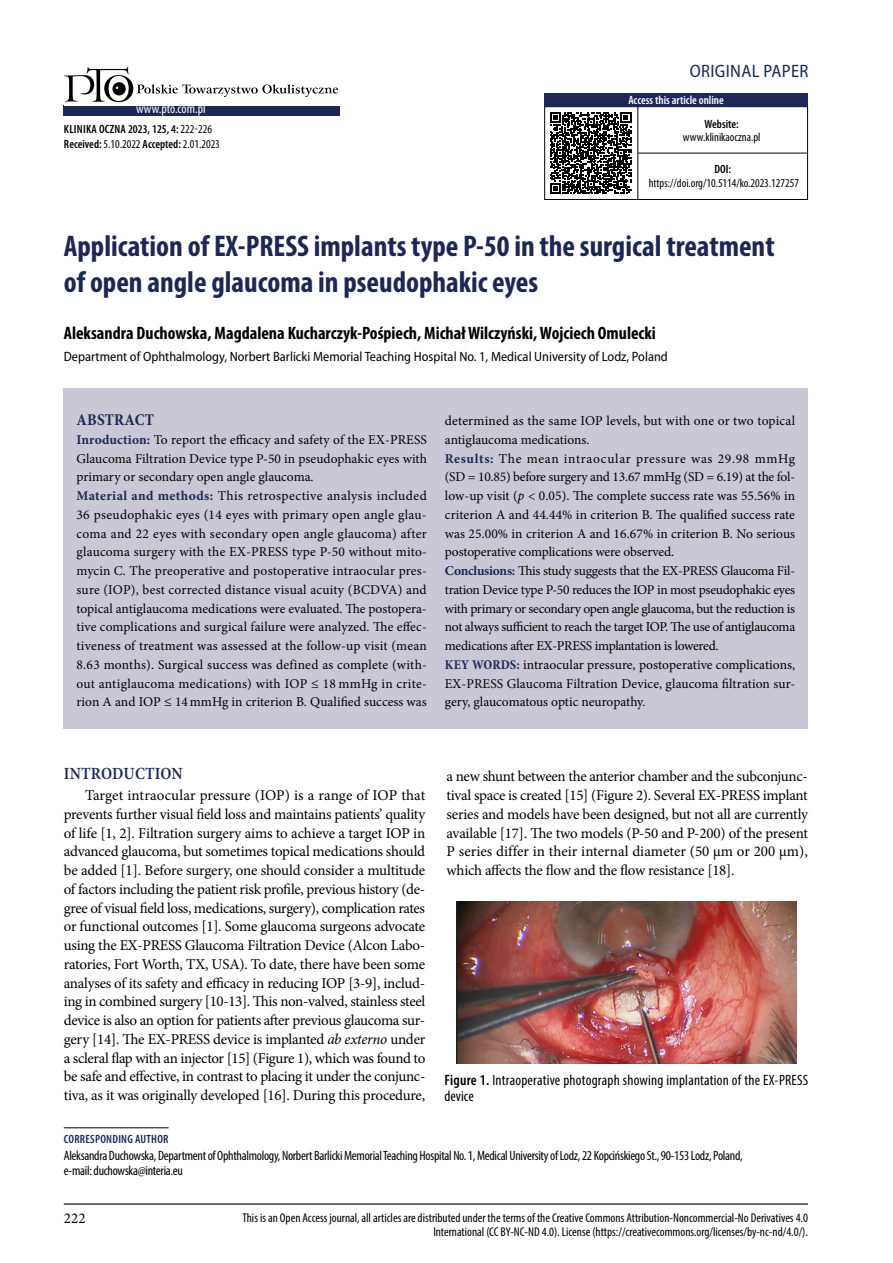
<style>
.page{position:relative;width:893px;height:1263px;background:#fff}
.page>*{position:absolute;margin:0;border:0;box-sizing:border-box;transform-origin:0 0}
.t1{font:700 condensed 30px/36px "Myriad Pro";color:#1d2757}
.t2{font:700 condensed 18px "Myriad Pro";color:#000}
.t3{font:semi-condensed 18px "Myriad Pro";letter-spacing:.02em;color:#1d2757}
.t4{font:600 condensed 17.25px "Minion Pro";letter-spacing:.01em;color:#1d2757}
.t5{font:700 condensed 16.5px "Minion Pro";letter-spacing:.01em;color:#1d2757}
.t6{font:15px/18.8px "Minion Pro";letter-spacing:-.015em;color:#000;text-align:justify}
.t7{font:condensed 15px/16.5px "Myriad Pro";letter-spacing:.015em;color:#000}
.t8{font:13.5px/18.8px "Minion Pro";letter-spacing:.005em;color:#000}
.t9{font:condensed 13.5px/15px "Myriad Pro";letter-spacing:-.02em;color:#000}
.t10{font:semi-condensed 13.5px "Myriad Pro";color:#000}
.t11{font:condensed 13.5px "Myriad Pro";color:#fff}
.t12{font:condensed 12.75px/14.2px "Myriad Pro";color:#000;text-align:right}
.t13{font:600 condensed 12px/14.4px "Myriad Pro";color:#000}
.t14{font:condensed 12px "Myriad Pro";color:#000}
.t15{font:600 condensed 12px "Myriad Pro";color:#fff}
.t16{font:600 condensed 12px "Myriad Pro";letter-spacing:.02em;color:#1d2757}
.s1{font-weight:400}
.s2{font-weight:700;color:#1d2757}
.s3{font-style:italic}
.s4{font-weight:700;font-stretch:condensed;color:#1d2757}
.s5{font-weight:600}
</style>
<div class="page">
<hr style="left:64px;top:1203px;width:744px;height:1px;background:#000">
<div style="left:64px;top:105px;width:276px;height:11px;background:#1d2757"></div>
<div style="left:64px;top:388px;width:744px;height:341px;background:#cac8d4"></div>
<div style="left:544px;top:106px;width:264px;height:94px;border:1px solid #000"></div>
<div style="left:544px;top:94px;width:264px;height:13px;background:#1d2757"></div>
<hr style="left:637px;top:107px;width:1px;height:92px;background:#000">
<hr style="left:638px;top:153px;width:170px;height:1px;background:#000">
<hr style="left:64px;top:1127px;width:105px;height:1px;background:#000">
<img style="left:457px;top:902px;width:340px;height:161px">
<svg style="left:64px;top:66px;width:274px;height:36px"></svg>
<svg style="left:550px;top:112px;width:81px;height:82px"></svg>
<p class="t11" style="left:136px;top:101px;width:71px">www.pto.com.pl</p>
<p class="t13" style="left:64px;top:122px;width:157px">KLINIKA OCZNA 2023, 125, 4:<span class="s1">222-226<br></span>Received: <span class="s1">5.10.2022</span> Accepted: <span class="s1">2.01.2023</span></p>
<h2 class="t3" style="left:690px;top:62px;width:120px">ORIGINAL PAPER</h2>
<p class="t15" style="left:628px;top:93px;width:97px">Access this article online</p>
<p class="t13" style="left:704px;top:116px;width:36px">Website:</p>
<p class="t13" style="left:715px;top:161px;width:18px">DOI:</p>
<p class="t14" style="left:649px;top:176px;width:152px">https://doi.org/10.5114/ko.2023.127257</p>
<p class="t14" style="left:683px;top:130px;width:79px">www.klinikaoczna.pl</p>
<h1 class="t1" style="left:64px;top:228px;width:712px">Application of EX-PRESS implants type P-50 in the surgical treatment of open angle glaucoma in pseudophakic eyes</h1>
<h2 class="t2" style="left:64px;top:322px;width:593px">Aleksandra Duchowska, Magdalena Kucharczyk-Pośpiech, Michał Wilczyński, Wojciech Omulecki</h2>
<p class="t10" style="left:64px;top:349px;width:606px">Department of Ophthalmology, Norbert Barlicki Memorial Teaching Hospital No. 1, Medical University of Lodz, Poland</p>
<p class="t5" style="left:77px;top:408px;width:79px">ABSTRACT</p>
<p class="t8" style="left:77px;top:430px;width:352px"><span class="s2">Inroduction:</span> To report the efficacy and safety of the EX-PRESS Glaucoma Filtration Device type P-50 in pseudophakic eyes with primary or secondary open angle glaucoma.<br><span class="s2">Material and methods:</span> This retrospective analysis included 36 pseudophakic eyes (14 eyes with primary open angle glau&shy;coma and 22 eyes with secondary open angle glaucoma) after glaucoma surgery with the EX-PRESS type P-50 without mito&shy;mycin C. The preoperative and postoperative intraocular pres&shy;sure (IOP), best corrected distance visual acuity (BCDVA) and topical antiglaucoma medications were evaluated. The postopera&shy;tive complications and surgical failure were analyzed. The effec&shy;tiveness of treatment was assessed at the follow-up visit (mean 8.63 months). Surgical success was defined as complete (with&shy;out antiglaucoma medications) with IOP ≤ 18 mmHg in crite&shy;rion A and IOP ≤ 14mmHg in criterion B. Qualified success was</p>
<p class="t8" style="left:445px;top:411px;width:352px">determined as the same IOP levels, but with one or two topical antiglaucoma medications.<br><span class="s2">Results:</span> The mean intraocular pressure was 29.98 mmHg (SD = 10.85) before surgery and 13.67 mmHg (SD = 6.19) at the fol&shy;low-up visit (<span class="s3">p</span> &lt; 0.05). The complete success rate was 55.56% in criterion A and 44.44% in criterion B. The qualified success rate was 25.00% in criterion A and 16.67% in criterion B. No serious postoperative complications were observed.<br><span class="s2">Conclusions:</span> This study suggests that the EX-PRESS Glaucoma Fil&shy;tration Device type P-50 reduces the IOP in most pseudophakic eyes with primary or secondary open angle glaucoma, but the reduction is not always sufficient to reach the target IOP. The use of antiglaucoma medications after EX-PRESS implantation is lowered.<br><span class="s4">KEY WORDS:</span> intraocular pressure, postoperative complications, EX-PRESS Glaucoma Filtration Device, glaucoma filtration sur&shy;gery, glaucomatous optic neuropathy.</p>
<p class="t4" style="left:64px;top:761px;width:121px">INTRODUCTION</p>
<p class="t6" style="left:64px;top:786px;width:363px;text-indent:21px">Target intraocular pressure (IOP) is a range of IOP that prevents further visual field loss and maintains patients’ quality of life [1, 2]. Filtration surgery aims to achieve a target IOP in advanced glaucoma, but sometimes topical medications should be added [1]. Before surgery, one should consider a multitude of factors including the patient risk profile, previous history (de&shy;gree of visual field loss, medications, surgery), complication rates or functional outcomes [1]. Some glaucoma surgeons advocate using the EX-PRESS Glaucoma Filtration Device (Alcon Labo&shy;ratories, Fort Worth, TX, USA). To date, there have been some analyses of its safety and efficacy in reducing IOP [3-9], includ&shy;ing in combined surgery [10-13]. This non-valved, stainless steel device is also an option for patients after previous glaucoma sur&shy;gery [14]. The EX-PRESS device is implanted <span class="s3">ab externo</span> under a scleral flap with an injector [15] (Figure 1), which was found to be safe and effective, in contrast to placing it under the conjunc&shy;tiva, as it was originally developed [16]. During this procedure,</p>
<p class="t6" style="left:446px;top:767px;width:363px">a new shunt between the anterior chamber and the subconjunc&shy;tival space is created [15] (Figure 2). Several EX-PRESS implant series and models have been designed, but not all are currently available [17]. The two models (P-50 and P-200) of the present P series differ in their internal diameter (50 μm or 200 μm), which affects the flow and the flow resistance [18].</p>
<p class="t7" style="left:444px;top:1071px;width:365px"><span class="s5">Figure 1.</span> Intraoperative photograph showing implantation of the EX-PRESS device</p>
<p class="t16" style="left:64px;top:1132px;width:43px">Correspondin</p>
<p class="t16" style="left:127px;top:1132px;width:37px">g author</p>
<p class="t9" style="left:64px;top:1148px;width:680px">Aleksandra Duchowska, Department of Ophthalmology, Norbert Barlicki Memorial Teaching Hospital No. 1, Medical University of Lodz, 22 Kopcińskiego St., 90-153 Lodz, Poland, e-mail: duchowska@interia.eu</p>
<p class="t6" style="left:64px;top:1209px;width:23px">222</p>
<p class="t12" style="left:242px;top:1210px;width:567px">This is an Open Access journal, all articles are distributed under the terms of the Creative Commons Attribution-Noncommercial-No Derivatives 4.0<br>International (CC BY-NC-ND 4.0). License (https://creativecommons.org/licenses/by-nc-nd/4.0/).</p>
</div>
